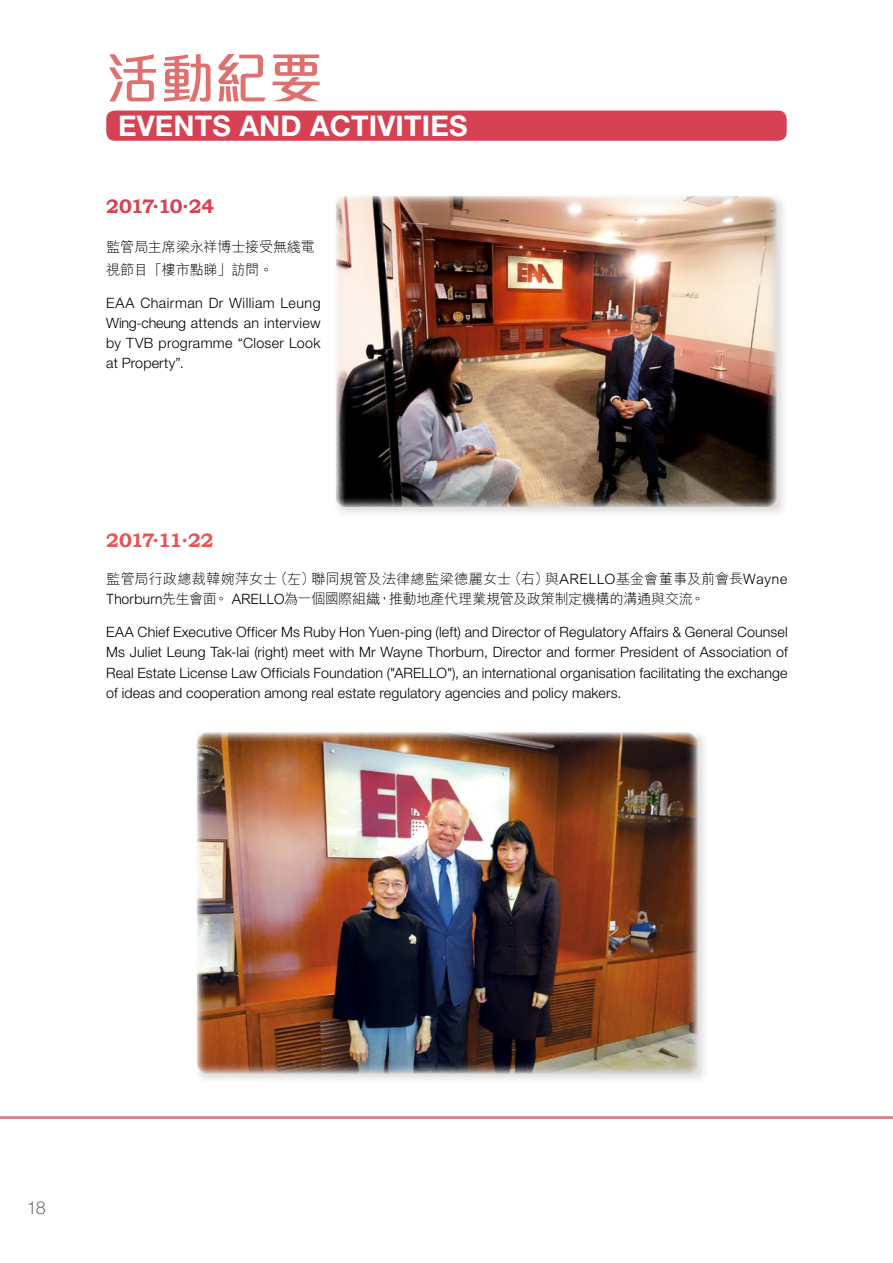
<style>
.page{position:relative;width:893px;height:1263px;background:#fff}
.page>*{position:absolute;margin:0;border:0;box-sizing:border-box;transform-origin:0 0}
.t1{font:500 54px "M Elle HK";color:#df7070}
.t2{font:700 28.5px "Helvetica Neue LT Std";letter-spacing:.01em;color:#fff}
.t3{font:700 19.5px "Bookman Old Style";letter-spacing:-.06em;color:#d64253}
.t4{font:700 19.5px "Bookman Old Style";letter-spacing:-.065em;color:#e45656}
.t5{font:300 18px "Helvetica Neue LT Std";color:#737277}
.t6{font:300 14.25px/20.2px "Helvetica Neue LT Std";letter-spacing:.01em;color:#000;text-align:justify}
.t7{font:300 14.25px/22.5px "M Hei HK";letter-spacing:-.02em;color:#000}
</style>
<div class="page">
<div style="left:106px;top:111px;width:681px;height:30px;background:#d64253;border-radius:9px"></div>
<div style="left:332px;top:192px;width:457px;height:327px;background:#000;opacity:.15"></div>
<img style="left:336px;top:196px;width:441px;height:310px">
<div style="left:193px;top:729px;width:517px;height:357px;background:#000;opacity:.15"></div>
<img style="left:197px;top:733px;width:501px;height:340px">
<hr style="left:0;top:1116px;width:893px;height:3px;background:#d97386">
<svg style="left:765px;top:198px;width:24px;height:321px"></svg>
<h1 class="t1" style="left:106px;top:52px;width:219px">活動紀要</h1>
<h2 class="t2" style="left:118px;top:108px;width:351px">EVENTS AND ACTIVITIES</h2>
<h3 class="t3" style="left:106px;top:192px;width:110px">2017.10.24</h3>
<p class="t7" style="left:106px;top:236px;width:210px">監管局主席梁永祥博士接受無綫電視節目「樓市點睇」訪問。</p>
<p class="t6" style="left:106px;top:292px;width:216px">EAA Chairman Dr William Leung Wing-cheung attends an interview by TVB programme “Closer Look at Property”.</p>
<h3 class="t4" style="left:106px;top:526px;width:109px">2017.11.22</h3>
<p class="t7" style="left:106px;top:568px;width:683px;line-height:20.2px">監管局行政總裁韓婉萍女士（左）聯同規管及法律總監梁德麗女士（右）與ARELLO基金會董事及前會長Wayne<br>Thorburn先生會面。 ARELLO為一個國際組織，推動地產代理業規管及政策制定機構的溝通與交流。</p>
<p class="t6" style="left:106px;top:621px;width:683px">EAA Chief Executive Officer Ms Ruby Hon Yuen-ping (left) and Director of Regulatory Affairs &amp; General Counsel Ms Juliet Leung Tak-lai (right) meet with Mr Wayne Thorburn, Director and former President of Association of Real Estate License Law Officials Foundation ("ARELLO"), an international organisation facilitating the exchange of ideas and cooperation among real estate regulatory agencies and policy makers.</p>
<p class="t5" style="left:27px;top:1196px;width:21px">18</p>
</div>
